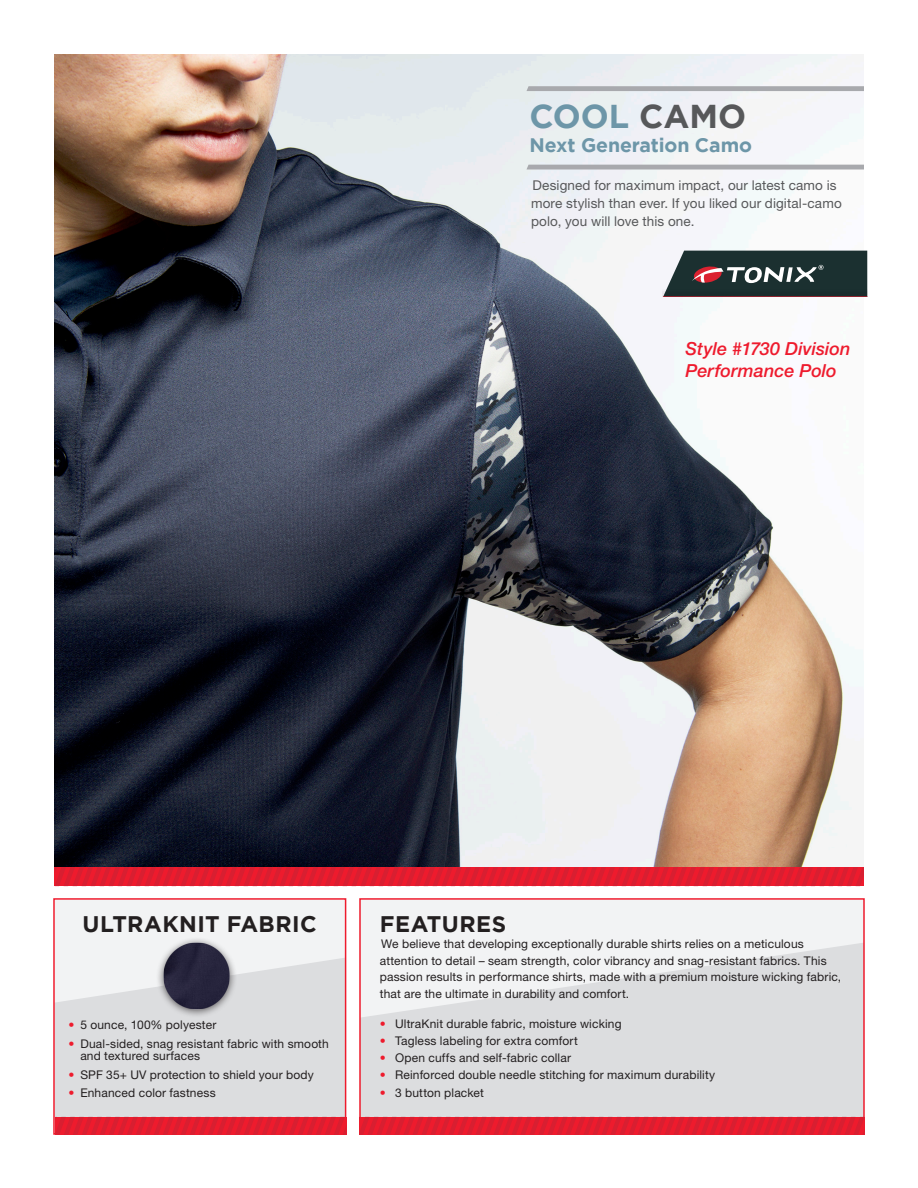
<style>
.page{position:relative;width:918px;height:1188px;background:#fff}
.page>*{position:absolute;margin:0;border:0;box-sizing:border-box;transform-origin:0 0}
.t1{font:700 33px "Gotham";letter-spacing:-.005em;color:#6d96a8}
.TOX_BODY_COPY{font:700 22.5px "Gotham";letter-spacing:.015em;color:#231f20}
.TOX_Product_Number{font:700 19.5px "Gotham";letter-spacing:-.01em;color:#6d96a8}
.TOX_Product_Number-2{font:italic 500 18px "Helvetica Neue LT Std";color:#ee1b2d}
.TOX_Swatch_Header{font:13.5px/18px "Helvetica Neue LT Std";letter-spacing:.01em;color:#57585a}
.TOX_BODY_COPY-2{font:12px/16.5px "Helvetica Neue LT Std";letter-spacing:.015em;color:#231f20}
.s1{color:#57585a}
.s2{color:#ee1b2d}
</style>
<div class="page">
<div style="left:55px;top:901px;width:291px;height:216px;background:#f2f3f4"></div>
<svg style="left:56px;top:958px;width:287px;height:159px;background:#dedfe1"></svg>
<div style="left:53px;top:898px;width:293px;height:237px;border:2px solid #ee1b2d"></div>
<svg style="left:55px;top:1117px;width:291px;height:18px;background:#e31c2e"></svg>
<div style="left:360px;top:901px;width:504px;height:216px;background:#f2f3f4"></div>
<svg style="left:362px;top:943px;width:500px;height:174px;fill:#dcdddf"></svg>
<div style="left:359px;top:898px;width:506px;height:237px;border:2px solid #ee1b2d"></div>
<svg style="left:359px;top:1117px;width:506px;height:18px;background:#e31c2e"></svg>
<img style="left:54px;top:54px;width:810px;height:813px">
<svg style="left:55px;top:867px;width:809px;height:19px;background:#e21c2e"></svg>
<div style="left:156px;top:936px;width:82px;height:82px;background:#231f20;opacity:.75"></div>
<img style="left:156px;top:936px;width:86px;height:76px">
<svg style="left:526px;top:86px;width:338px;height:5px;background:#abacb0"></svg>
<svg style="left:526px;top:165px;width:338px;height:4px"></svg>
<hr style="left:663px;top:297px;width:204px;height:1px;background:#ee1b2d">
<svg style="left:663px;top:251px;width:204px;height:46px;background:#3f494a"></svg>
<p class="t1" style="left:530px;top:97px;width:218px">COOL <span class="s1">CAMO</span></p>
<p class="TOX_Product_Number" style="left:530px;top:134px;width:224px">Next Generation Camo</p>
<p class="TOX_Swatch_Header" style="left:531px;top:176px;width:312px">Designed for maximum impact, our latest camo is more stylish than ever. If you liked our digital-camo polo, you will love this one.</p>
<p class="TOX_Product_Number-2" style="left:686px;top:338px;width:167px">Style #1730 Division</p>
<p class="TOX_Product_Number-2" style="left:686px;top:360px;width:153px">Performance Polo</p>
<p class="TOX_BODY_COPY" style="left:83px;top:911px;width:235px">ULTRAKNIT FABRIC</p>
<p class="TOX_BODY_COPY" style="left:380px;top:911px;width:128px">FEATURES</p>
<p class="TOX_BODY_COPY-2" style="left:68px;top:1016px;width:150px"><span class="s2">•</span> 5 ounce, 100% polyester</p>
<p class="TOX_BODY_COPY-2" style="left:80px;top:1037px;width:250px;line-height:12px;text-indent:-12px"><span class="s2">•</span> Dual-sided, snag resistant fabric with smooth and textured surfaces</p>
<p class="TOX_BODY_COPY-2" style="left:68px;top:1066px;width:247px"><span class="s2">•</span> SPF 35+ UV protection to shield your body</p>
<p class="TOX_BODY_COPY-2" style="left:68px;top:1085px;width:149px"><span class="s2">•</span> Enhanced color fastness</p>
<p class="TOX_BODY_COPY-2" style="left:380px;top:935px;width:463px">We believe that developing exceptionally durable shirts relies on a meticulous attention to detail – seam strength, color vibrancy and snag-resistant fabrics. This passion results in performance shirts, made with a premium moisture wicking fabric, that are the ultimate in durability and comfort.</p>
<p class="TOX_BODY_COPY-2" style="left:380px;top:1015px;width:243px"><span class="s2">•</span> UltraKnit durable fabric, moisture wicking</p>
<p class="TOX_BODY_COPY-2" style="left:380px;top:1032px;width:200px"><span class="s2">•</span> Tagless labeling for extra comfort</p>
<p class="TOX_BODY_COPY-2" style="left:380px;top:1050px;width:193px"><span class="s2">•</span> Open cuffs and self-fabric collar</p>
<p class="TOX_BODY_COPY-2" style="left:380px;top:1067px;width:337px"><span class="s2">•</span> Reinforced double needle stitching for maximum durability</p>
<p class="TOX_BODY_COPY-2" style="left:380px;top:1084px;width:106px"><span class="s2">•</span> 3 button placket</p>
</div>
